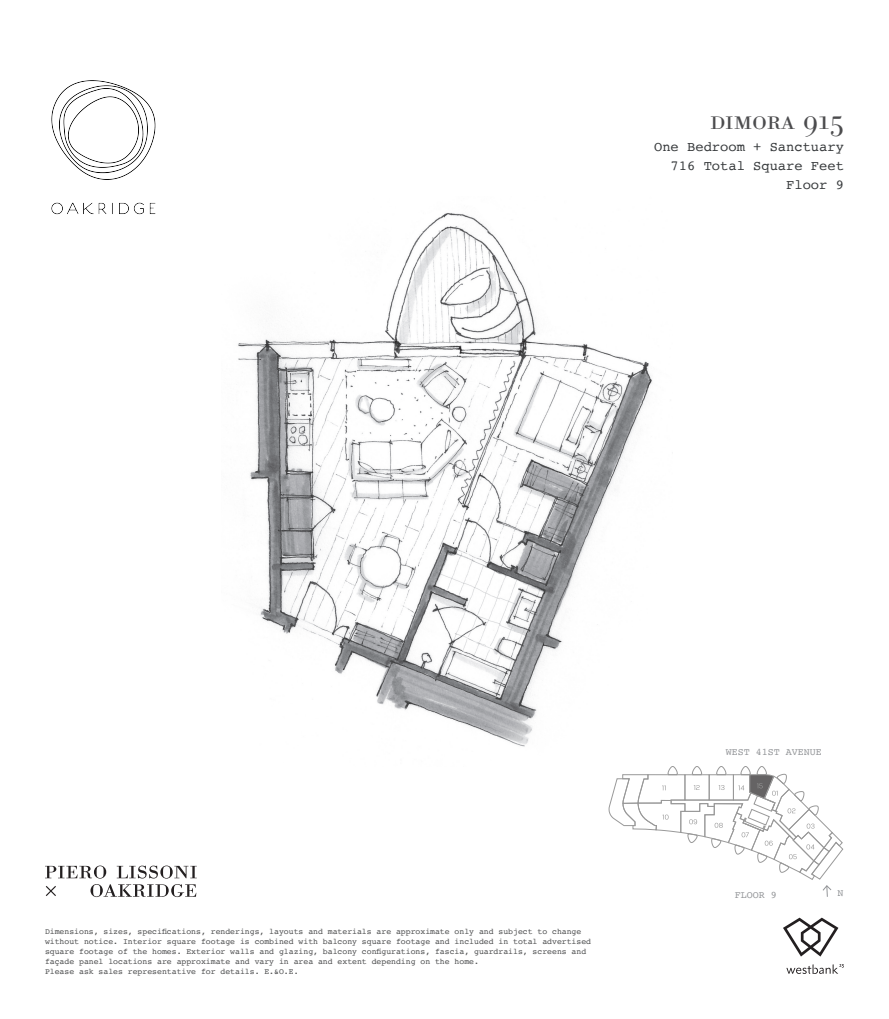
<style>
.page{position:relative;width:889px;height:1019px;background:#fff}
.page>*{position:absolute;margin:0;border:0;box-sizing:border-box;transform-origin:0 0}
.t1{font:28.75px "Bodoni BE Light Exp";color:#4c4c4e}
.t2{font:13.75px/18.8px "Courier";color:#373a3c;text-align:right}
.t3{font:10px "Courier";color:#939598}
.t4{font:8.12px/10px "Courier";color:#4b4c4d}
</style>
<div class="page">
<img style="left:238px;top:213px;width:414px;height:534px">
<svg style="left:609px;top:766px;width:234px;height:131px"></svg>
<svg style="left:783px;top:917px;width:55px;height:39px"></svg>
<svg style="left:786px;top:964px;width:58px;height:9px"></svg>
<svg style="left:45px;top:865px;width:152px;height:31px"></svg>
<img style="left:51px;top:80px;width:105px;height:135px">
<h1 class="t1" style="left:710px;top:106px;width:135px">dimora 915</h1>
<h2 class="t2" style="left:654px;top:137px;width:191px">One Bedroom + Sanctuary<br>716 Total Square Feet<br>Floor 9</h2>
<p class="t4" style="left:45px;top:925px;width:547px">Dimensions, sizes, specifications, renderings, layouts and materials are approximate only and subject to change without notice. Interior square footage is combined with balcony square footage and included in total advertised square footage of the homes. Exterior walls and glazing, balcony configurations, fascia, guardrails, screens and façade panel locations are approximate and vary in area and extent depending on the home.<br>Please ask sales representative for details. E.&amp;O.E.</p>
<p class="t3" style="left:726px;top:743px;width:97px">WEST 41ST AVENUE</p>
<p class="t3" style="left:735px;top:887px;width:43px">FLOOR 9</p>
<p class="t3" style="left:837px;top:885px;width:7px">N</p>
</div>
